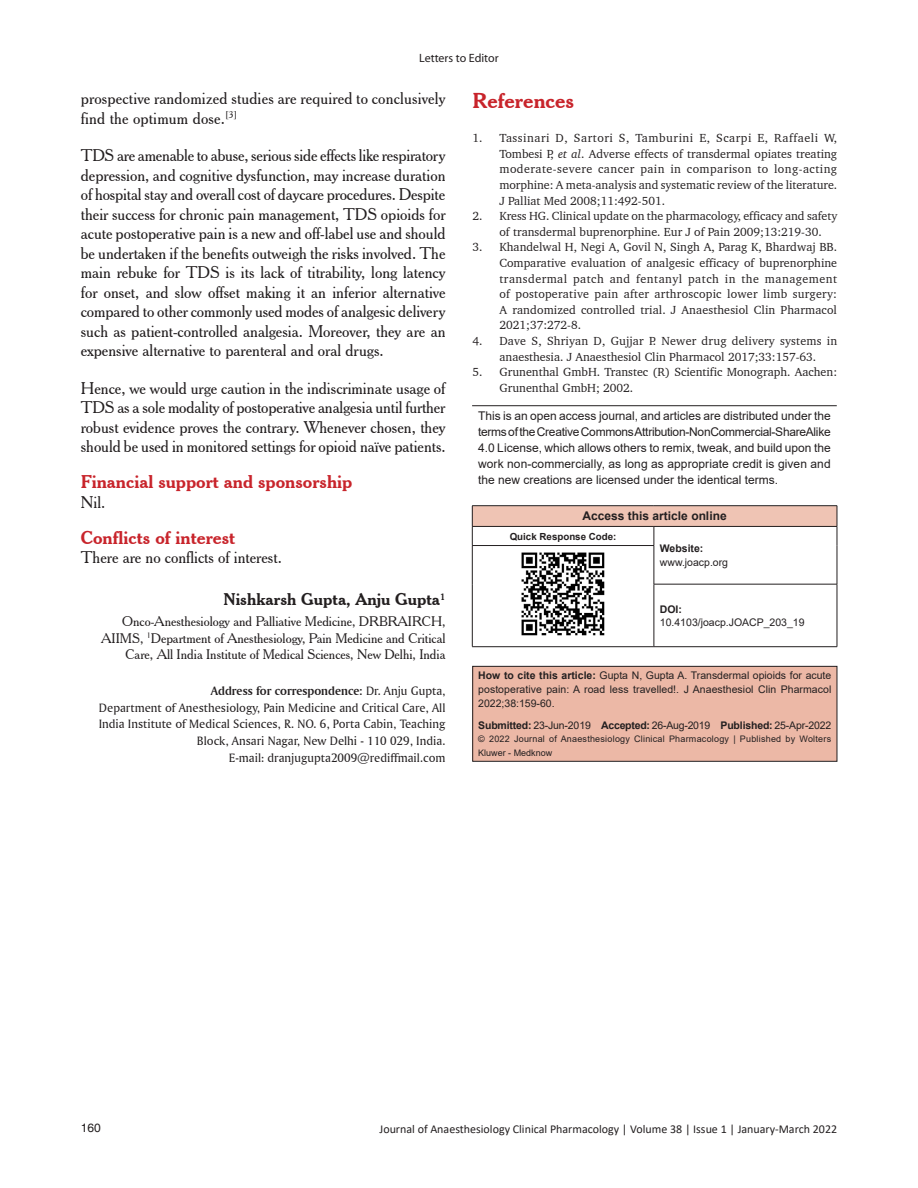
<style>
.page{position:relative;width:918px;height:1188px;background:#fff}
.page>*{position:absolute;margin:0;border:0;box-sizing:border-box;transform-origin:0 0}
.t1{font:700 21px "Cheltenham BT";color:#c8242b}
.t2{font:700 18px "Cheltenham BT";color:#c8242b}
.TX{font:16.5px/19.5px "Cheltenham BT";color:#231f20;text-align:justify}
.L_AU{font:700 16.5px "Cheltenham BT";color:#231f20}
.L_AFF{font:13.5px/16.5px "Cheltenham BT";color:#231f20;text-align:right}
.ADD{font:12.75px/16.6px "Amerigo BT Roman A";color:#231f20;text-align:right}
.REF{font:12px/15.6px "Charter BT";color:#231f20;text-align:justify}
.C{font:12px/16.2px "Arial";color:#231f20;text-align:justify}
.t3{font:12px "Calibri";color:#231f20}
.AAO{font:700 12px "Arial";color:#231f20}
.t4{font:12px "Myriad";color:#231f20}
.t5{font:12px "Helvetica";color:#231f20}
.HTC{font:10.5px/13.6px "Arial";letter-spacing:.005em;color:#231f20;text-align:justify}
.SRC{font:10.5px "Arial";letter-spacing:-.015em;color:#231f20}
.Web{font:10.5px/13.5px "Arial";color:#231f20}
.QRC{font:700 9.75px "Arial";color:#231f20}
.SRC-2{font:9px/13.5px "Arial";letter-spacing:.025em;color:#231f20}
.s1{font-family:"Amerigo BT Bold A"}
.s2{font-style:italic}
.s3{font-weight:700}
</style>
<div class="page">
<div style="left:473px;top:666px;width:364px;height:95px;background:#ecb8a6"></div>
<div style="left:472px;top:666px;width:365px;height:96px;border:1px solid #231f20"></div>
<hr style="left:472px;top:405px;width:365px;height:1px;background:#231f20">
<div style="left:472px;top:506px;width:365px;height:20px;background:#efc4b4"></div>
<hr style="left:472px;top:646px;width:182px;height:1px;background:#231f20">
<hr style="left:472px;top:505px;width:182px;height:1px;background:#231f20">
<hr style="left:654px;top:505px;width:183px;height:1px;background:#231f20">
<hr style="left:472px;top:526px;width:182px;height:1px;background:#231f20">
<svg style="left:472px;top:506px;width:1px;height:39px"></svg>
<hr style="left:654px;top:526px;width:183px;height:1px;background:#231f20">
<svg style="left:837px;top:506px;width:1px;height:40px"></svg>
<hr style="left:837px;top:546px;width:1px;height:38px;background:#231f20">
<hr style="left:472px;top:545px;width:182px;height:1px;background:#231f20">
<hr style="left:472px;top:546px;width:1px;height:38px;background:#231f20">
<hr style="left:472px;top:584px;width:1px;height:63px;background:#231f20">
<hr style="left:654px;top:584px;width:183px;height:1px;background:#231f20">
<hr style="left:837px;top:584px;width:1px;height:63px;background:#231f20">
<hr style="left:654px;top:646px;width:183px;height:1px;background:#231f20">
<svg style="left:654px;top:527px;width:1px;height:18px"></svg>
<hr style="left:654px;top:546px;width:1px;height:38px;background:#231f20">
<hr style="left:654px;top:584px;width:1px;height:63px;background:#231f20">
<img style="left:521px;top:552px;width:84px;height:84px">
<p class="t4" style="left:419px;top:52px;width:81px">Letters to Editor</p>
<p class="TX" style="left:81px;top:89px;width:366px">prospective randomized studies are required to conclusively find the optimum dose.<sup>[3]</sup></p>
<p class="TX" style="left:81px;top:146px;width:366px">TDS are amenable to abuse, serious side effects like respiratory depression, and cognitive dysfunction, may increase duration of hospital stay and overall cost of daycare procedures. Despite their success for chronic pain management, TDS opioids for acute postoperative pain is a new and off‑label use and should be undertaken if the benefits outweigh the risks involved. The main rebuke for TDS is its lack of titrability, long latency for onset, and slow offset making it an inferior alternative compared to other commonly used modes of analgesic delivery such as patient‑controlled analgesia. Moreover, they are an expensive alternative to parenteral and oral drugs.</p>
<p class="TX" style="left:81px;top:378px;width:366px">Hence, we would urge caution in the indiscriminate usage of TDS as a sole modality of postoperative analgesia until further robust evidence proves the contrary. Whenever chosen, they should be used in monitored settings for opioid naïve patients.</p>
<h2 class="t2" style="left:81px;top:471px;width:273px">Financial support and sponsorship</h2>
<p class="TX" style="left:81px;top:492px;width:26px">Nil.</p>
<h2 class="t2" style="left:81px;top:526px;width:156px">Conflicts of interest</h2>
<p class="TX" style="left:81px;top:548px;width:203px">There are no conflicts of interest.</p>
<p class="L_AU" style="left:223px;top:589px;width:224px">Nishkarsh Gupta, Anju Gupta<sup>1</sup></p>
<p class="L_AFF" style="left:101px;top:613px;width:346px">Onco‑Anesthesiology and Palliative Medicine, DRBRAIRCH,<br>AIIMS, <sup>1</sup>Department of Anesthesiology, Pain Medicine and Critical<br>Care, All India Institute of Medical Sciences, New Delhi, India</p>
<p class="ADD" style="left:99px;top:682px;width:348px"><span class="s1">Address for correspondence:</span> Dr. Anju Gupta,<br>Department of Anesthesiology, Pain Medicine and Critical Care, All India Institute of Medical Sciences, R. NO. 6, Porta Cabin, Teaching Block, Ansari Nagar, New Delhi ‑ 110 029, India.<br>E‑mail: dranjugupta2009@rediffmail.com</p>
<h1 class="t1" style="left:472px;top:87px;width:103px">References</h1>
<p class="REF" style="left:500px;top:130px;width:339px;text-indent:-27px">1. Tassinari D, Sartori S, Tamburini E, Scarpi E, Raffaeli W, Tombesi P, <span class="s2">et al</span>. Adverse effects of transdermal opiates treating moderate‑severe cancer pain in comparison to long‑acting morphine: A meta‑analysis and systematic review of the literature.<br>J Palliat Med 2008;11:492‑501.</p>
<p class="REF" style="left:500px;top:208px;width:339px;text-indent:-27px">2. Kress HG. Clinical update on the pharmacology, efficacy and safety of transdermal buprenorphine. Eur J of Pain 2009;13:219‑30.</p>
<p class="REF" style="left:500px;top:239px;width:339px;text-indent:-27px">3. Khandelwal H, Negi A, Govil N, Singh A, Parag K, Bhardwaj BB.<br>Comparative evaluation of analgesic efficacy of buprenorphine transdermal patch and fentanyl patch in the management of postoperative pain after arthroscopic lower limb surgery:<br>A randomized controlled trial. J Anaesthesiol Clin Pharmacol 2021;37:272‑8.</p>
<p class="REF" style="left:472px;top:333px;width:366px;text-align:center">4. Dave S, Shriyan D, Gujjar P. Newer drug delivery systems in anaesthesia. J Anaesthesiol Clin Pharmacol 2017;33:157‑63.</p>
<p class="REF" style="left:500px;top:364px;width:339px;text-indent:-27px">5. Grunenthal GmbH. Transtec (R) Scientific Monograph. Aachen:<br>Grunenthal GmbH; 2002.</p>
<p class="C" style="left:478px;top:407px;width:354px">This is an open access journal, and articles are distributed under the terms of the Creative Commons Attribution‑NonCommercial‑ShareAlike 4.0 License, which allows others to remix, tweak, and build upon the work non‑commercially, as long as appropriate credit is given and the new creations are licensed under the identical terms.</p>
<p class="AAO" style="left:583px;top:508px;width:146px">Access this article online</p>
<p class="QRC" style="left:510px;top:529px;width:108px">Quick Response Code:</p>
<p class="Web" style="left:660px;top:542px;width:70px"><span class="s3">Website: </span>www.joacp.org</p>
<p class="Web" style="left:660px;top:602px;width:146px"><span class="s3">DOI:<br></span>10.4103/joacp.JOACP_203_19</p>
<p class="HTC" style="left:478px;top:669px;width:355px"><span class="s3">How to cite this article:</span> Gupta N, Gupta A. Transdermal opioids for acute postoperative pain: A road less travelled!. J Anaesthesiol Clin Pharmacol 2022;38:159-60.</p>
<p class="SRC" style="left:478px;top:718px;width:355px"><span class="s3">Submitted:</span> 23-Jun-2019 <span class="s3">Accepted:</span> 26‑Aug‑2019 <span class="s3">Published:</span> 25-Apr-2022</p>
<p class="SRC-2" style="left:478px;top:732px;width:354px">© 2022 Journal of Anaesthesiology Clinical Pharmacology | Published by Wolters<br>Kluwer - Medknow</p>
<p class="t5" style="left:81px;top:1121px;width:22px">160</p>
<p class="t3" style="left:380px;top:1120px;width:459px">Journal of Anaesthesiology Clinical Pharmacology | Volume 38 | Issue 1 | January‑March 2022</p>
</div>
